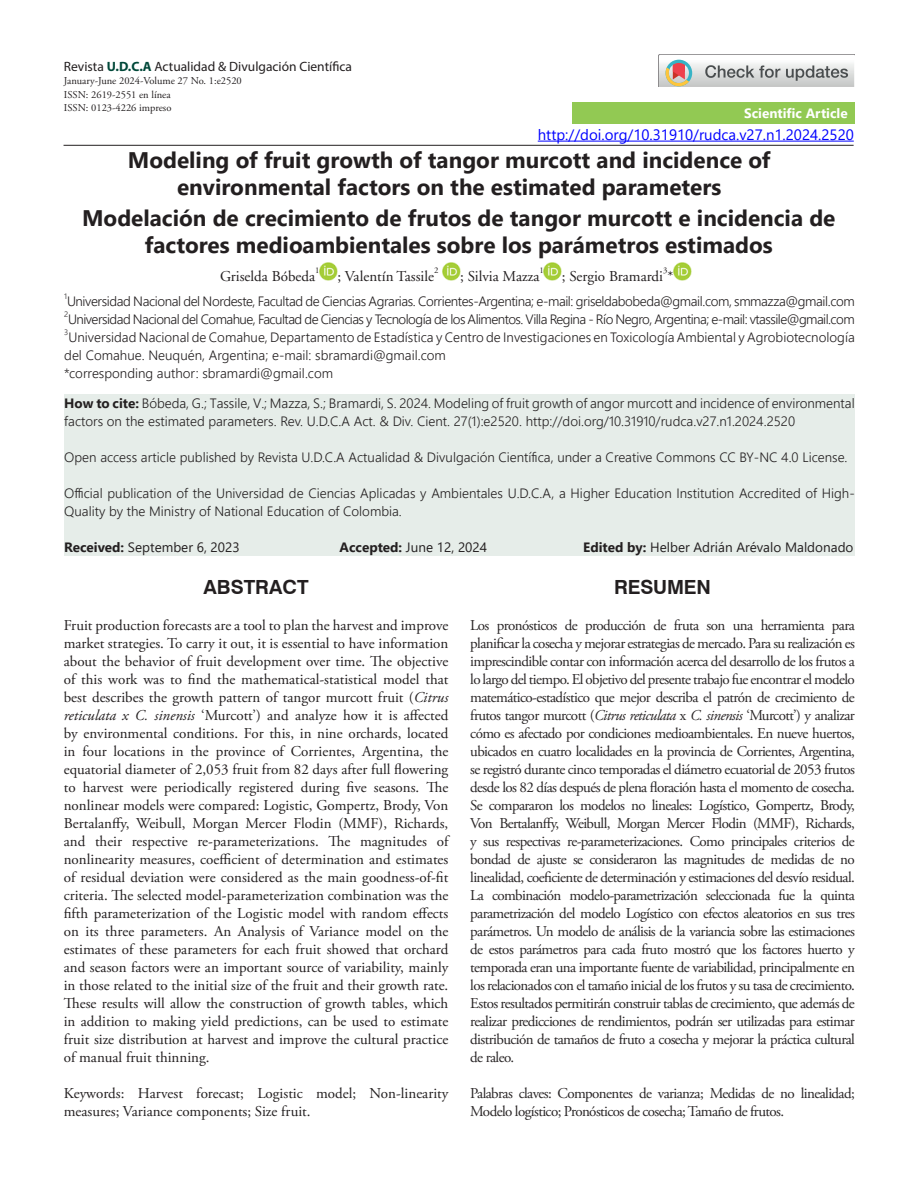
<style>
.page{position:relative;width:918px;height:1188px;background:#fff}
.page>*{position:absolute;margin:0;border:0;box-sizing:border-box;transform-origin:0 0}
.Título{font:700 22.5px/27px "Segoe UI";color:#231f20;text-align:center}
.Títulos_RC_-_WIN{font:700 19.5px "Swiss 721 BT";color:#231f20}
.Texto_RC{font:15px/18px "Adobe Garamond Pro";letter-spacing:-.04em;color:#292526;text-align:justify}
.Texto_RC-2{font:15px/18px "Adobe Garamond Pro";color:#231f20;text-align:justify}
.t1{font:15px "Adobe Garamond";color:#231f20}
.t2{font:15px "Segoe UI";color:#00f}
.How_to_Cite_-_final{font:300 13.5px/18px "Segoe UI";color:#231f20}
.How_to_Cite_-_final-2{font:300 13.5px "Segoe UI";letter-spacing:-.04em;color:#231f20}
.How_to_Cite_-_final-3{font:300 13.5px "Segoe UI";letter-spacing:-.03em;color:#231f20}
.How_to_Cite_-_final-4{font:13.5px "Segoe UI";color:#231f20}
.t3{font:13.5px "Myriad Pro";color:#231f20}
.TITULO{font:700 13.5px "Segoe UI";color:#fff}
.t4{font:10.5px "Adobe Garamond Pro";color:#231f20}
.t5{font:8.7px "Adobe Garamond";color:#231f20}
.How_to_Cite_-_final-5{font:300 7.8px "Segoe UI";color:#231f20}
.s1{font-weight:700;color:#004839}
.s2{font-weight:700}
.s3{font-style:italic}
</style>
<div class="page">
<div style="left:64px;top:394px;width:791px;height:162px;background:#e6ede9"></div>
<hr style="left:538px;top:141px;width:316px;height:1px;background:#00f">
<div style="left:572px;top:102px;width:282px;height:22px;background:#92c953"></div>
<hr style="left:64px;top:145px;width:790px;height:1px;background:#231f20">
<svg style="left:658px;top:54px;width:196px;height:33px"></svg>
<img style="left:320px;top:263px;width:18px;height:18px">
<img style="left:442px;top:263px;width:18px;height:18px">
<img style="left:544px;top:263px;width:18px;height:18px">
<img style="left:673px;top:263px;width:18px;height:18px">
<p class="t3" style="left:64px;top:58px;width:290px">Revista <span class="s1">U.D.C.A</span> Actualidad &amp; Divulgación Científica</p>
<p class="t4" style="left:64px;top:74px;width:180px">January-June 2024-Volume 27 No. 1:e2520</p>
<p class="t4" style="left:64px;top:88px;width:108px">ISSN: 2619-2551 en línea</p>
<p class="t4" style="left:64px;top:101px;width:109px">ISSN: 0123-4226 impreso</p>
<p class="TITULO" style="left:744px;top:101px;width:105px">Scientific Article</p>
<p class="Título" style="left:128px;top:145px;width:644px">Modeling of fruit growth of tangor murcott and incidence of environmental factors on the estimated parameters</p>
<p class="Título" style="left:82px;top:202px;width:755px">Modelación de crecimiento de frutos de tangor murcott e incidencia de factores medioambientales sobre los parámetros estimados</p>
<p class="How_to_Cite_-_final-5" style="left:64px;top:289px;width:4px">1</p>
<p class="How_to_Cite_-_final-3" style="left:67px;top:288px;width:789px">Universidad Nacional del Nordeste, Facultad de Ciencias Agrarias. Corrientes-Argentina; e-mail: griseldabobeda@gmail.com, smmazza@gmail.com</p>
<p class="How_to_Cite_-_final-5" style="left:64px;top:307px;width:6px">2</p>
<p class="How_to_Cite_-_final-2" style="left:68px;top:306px;width:788px">Universidad Nacional del Comahue, Facultad de Ciencias y Tecnología de los Alimentos. Villa Regina - Río Negro, Argentina; e-mail: vtassile@gmail.com</p>
<p class="How_to_Cite_-_final-5" style="left:64px;top:325px;width:6px">3</p>
<p class="How_to_Cite_-_final" style="left:64px;top:327px;width:792px;text-indent:4px">Universidad Nacional de Comahue, Departamento de Estadística y Centro de Investigaciones en Toxicología Ambiental y Agrobiotecnología del Comahue. Neuquén, Argentina; e-mail: sbramardi@gmail.com</p>
<p class="How_to_Cite_-_final" style="left:64px;top:393px;width:792px"><span class="s2">How to cite:</span> Bóbeda, G.; Tassile, V.; Mazza, S.; Bramardi, S. 2024. Modeling of fruit growth of angor murcott and incidence of environmental factors on the estimated parameters. Rev. U.D.C.A Act. &amp; Div. Cient. 27(1):e2520. http://doi.org/10.31910/rudca.v27.n1.2024.2520</p>
<p class="How_to_Cite_-_final" style="left:64px;top:447px;width:785px">Open access article published by Revista U.D.C.A Actualidad &amp; Divulgación Científica, under a Creative Commons CC BY-NC 4.0 License.</p>
<p class="How_to_Cite_-_final" style="left:64px;top:483px;width:792px">Official publication of the Universidad de Ciencias Aplicadas y Ambientales U.D.C.A, a Higher Education Institution Accredited of High-<br>Quality by the Ministry of National Education of Colombia.</p>
<p class="How_to_Cite_-_final-4" style="left:64px;top:534px;width:177px"><span class="s2">Received:</span> September 6, 2023</p>
<p class="How_to_Cite_-_final-4" style="left:340px;top:534px;width:149px"><span class="s2">Accepted:</span> June 12, 2024</p>
<p class="How_to_Cite_-_final-4" style="left:583px;top:534px;width:272px"><span class="s2">Edited by:</span> Helber Adrián Arévalo Maldonado</p>
<p class="t2" style="left:538px;top:120px;width:318px">http://doi.org/10.31910/rudca.v27.n1.2024.2520</p>
<p class="t1" style="left:220px;top:268px;width:97px">Griselda Bóbeda</p>
<p class="t5" style="left:315px;top:266px;width:6px">1</p>
<p class="t1" style="left:338px;top:268px;width:98px">; Valentín Tassile</p>
<p class="t5" style="left:434px;top:266px;width:6px">2</p>
<p class="t1" style="left:460px;top:268px;width:81px">; Silvia Mazza</p>
<p class="t5" style="left:540px;top:266px;width:6px">1</p>
<p class="t1" style="left:562px;top:268px;width:113px">; Sergio Bramardi *</p>
<p class="t5" style="left:663px;top:266px;width:6px">3</p>
<p class="How_to_Cite_-_final" style="left:64px;top:363px;width:270px">*corresponding author: sbramardi@gmail.com</p>
<p class="Títulos_RC_-_WIN" style="left:203px;top:575px;width:107px">ABSTRACT</p>
<p class="Texto_RC-2" style="left:64px;top:617px;width:386px">Fruit production forecasts are a tool to plan the harvest and improve market strategies. To carry it out, it is essential to have information about the behavior of fruit development over time. The objective of this work was to find the mathematical-statistical model that best describes the growth pattern of tangor murcott fruit (<span class="s3">Citrus reticulata x C. sinensis</span> ‘Murcott’) and analyze how it is affected by environmental conditions. For this, in nine orchards, located in four locations in the province of Corrientes, Argentina, the equatorial diameter of 2,053 fruit from 82 days after full flowering to harvest were periodically registered during five seasons. The nonlinear models were compared: Logistic, Gompertz, Brody, Von Bertalanffy, Weibull, Morgan Mercer Flodin (MMF), Richards, and their respective re-parameterizations. The magnitudes of nonlinearity measures, coefficient of determination and estimates of residual deviation were considered as the main goodness-of-fit criteria. The selected model-parameterization combination was the fifth parameterization of the Logistic model with random effects on its three parameters. An Analysis of Variance model on the estimates of these parameters for each fruit showed that orchard and season factors were an important source of variability, mainly in those related to the initial size of the fruit and their growth rate.<br>These results will allow the construction of growth tables, which in addition to making yield predictions, can be used to estimate fruit size distribution at harvest and improve the cultural practice of manual fruit thinning.</p>
<p class="Texto_RC-2" style="left:64px;top:1085px;width:386px">Keywords: Harvest forecast; Logistic model; Non-linearity measures; Variance components; Size fruit.</p>
<p class="Títulos_RC_-_WIN" style="left:614px;top:575px;width:98px">RESUMEN</p>
<p class="Texto_RC" style="left:470px;top:617px;width:386px">Los pronósticos de producción de fruta son una herramienta para planificar la cosecha y mejorar estrategias de mercado. Para su realización es imprescindible contar con información acerca del desarrollo de los frutos a lo largo del tiempo. El objetivo del presente trabajo fue encontrar el modelo matemático-estadístico que mejor describa el patrón de crecimiento de frutos tangor murcott (<span class="s3">Citrus reticulata</span> x <span class="s3">C. sinensis</span> ‘Murcott’) y analizar cómo es afectado por condiciones medioambientales. En nueve huertos, ubicados en cuatro localidades en la provincia de Corrientes, Argentina, se registró durante cinco temporadas el diámetro ecuatorial de 2053 frutos desde los 82 días después de plena floración hasta el momento de cosecha.<br>Se compararon los modelos no lineales: Logístico, Gompertz, Brody, Von Bertalanffy, Weibull, Morgan Mercer Flodin (MMF), Richards, y sus respectivas re-parameterizaciones. Como principales criterios de bondad de ajuste se consideraron las magnitudes de medidas de no linealidad, coeficiente de determinación y estimaciones del desvío residual.<br>La combinación modelo-parametrización seleccionada fue la quinta parametrización del modelo Logístico con efectos aleatorios en sus tres parámetros. Un modelo de análisis de la variancia sobre las estimaciones de estos parámetros para cada fruto mostró que los factores huerto y temporada eran una importante fuente de variabilidad, principalmente en los relacionados con el tamaño inicial de los frutos y su tasa de crecimiento.<br>Estos resultados permitirán construir tablas de crecimiento, que además de realizar predicciones de rendimientos, podrán ser utilizadas para estimar distribución de tamaños de fruto a cosecha y mejorar la práctica cultural de raleo.</p>
<p class="Texto_RC" style="left:470px;top:1085px;width:386px">Palabras claves: Componentes de varianza; Medidas de no linealidad;<br>Modelo logístico; Pronósticos de cosecha; Tamaño de frutos.</p>
</div>
